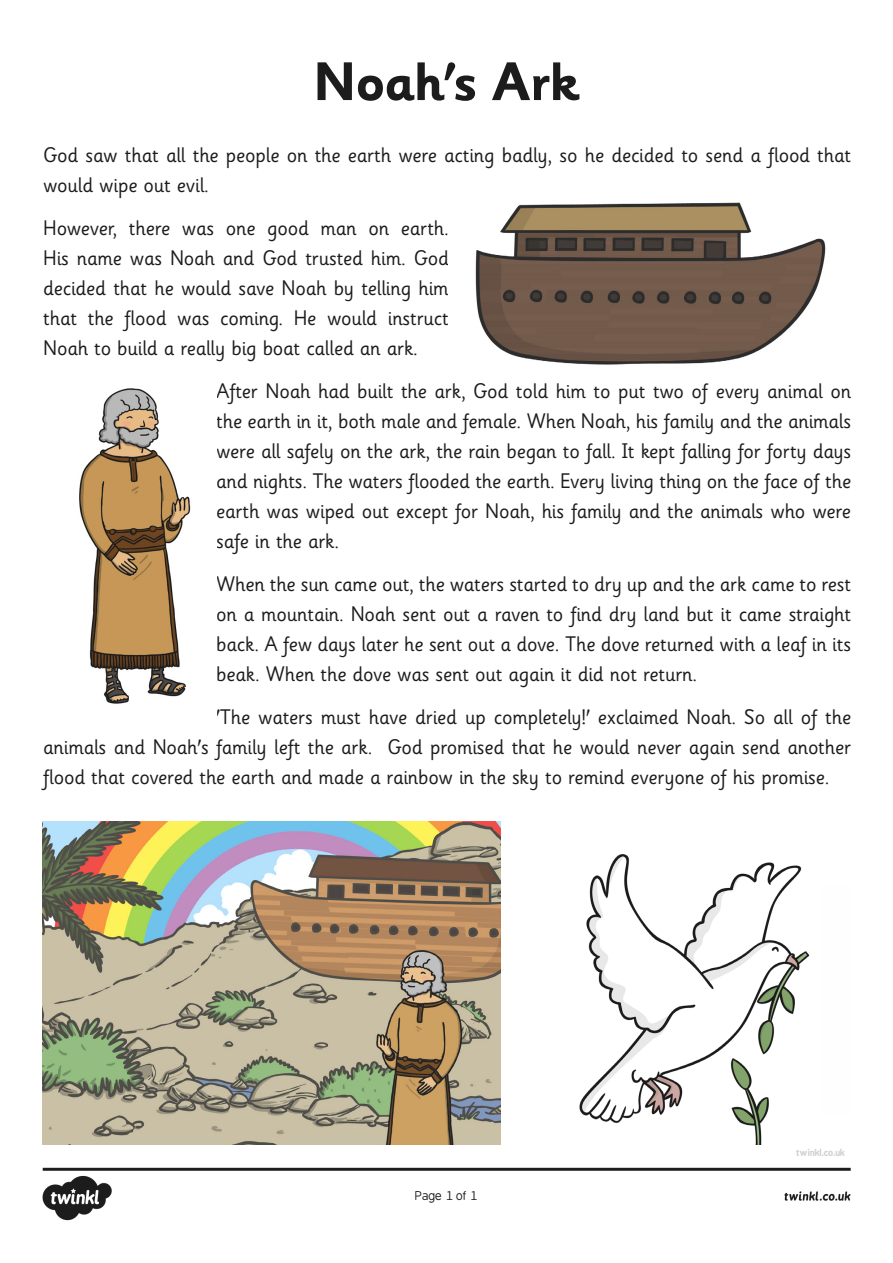
<style>
.page{position:relative;width:893px;height:1263px;background:#fff}
.page>*{position:absolute;margin:0;border:0;box-sizing:border-box;transform-origin:0 0}
.Heading_1{font:700 54px "Sassoon Infant Rg";letter-spacing:-.025em;color:#1c1c1c}
.t1{font:21px/30px "Sassoon Infant Rg";letter-spacing:-.01em;color:#1c1c1c;text-align:justify}
.t2{font:12px "B Preplay";letter-spacing:-.025em;color:#1c1c1c}
.Twinkl_Website{font:700 9px "B Preplay";color:#d2d2d2}
</style>
<div class="page">
<img style="left:42px;top:1167px;width:809px;height:54px">
<img style="left:475px;top:202px;width:351px;height:163px">
<img style="left:79px;top:388px;width:112px;height:316px">
<img style="left:43px;top:821px;width:457px;height:324px">
<img style="left:579px;top:854px;width:231px;height:291px">
<p class="Heading_1" style="left:313px;top:51px;width:269px">Noah's Ark</p>
<p class="t1" style="left:43px;top:141px;width:809px">God saw that all the people on the earth were acting badly, so he decided to send a flood that would wipe out evil.</p>
<p class="t1" style="left:43px;top:214px;width:407px">However, there was one good man on earth.<br>His name was Noah and God trusted him. God decided that he would save Noah by telling him that the flood was coming. He would instruct Noah to build a really big boat called an ark.</p>
<p class="t1" style="left:216px;top:377px;width:637px">After Noah had built the ark, God told him to put two of every animal on the earth in it, both male and female. When Noah, his family and the animals were all safely on the ark, the rain began to fall. It kept falling for forty days and nights. The waters flooded the earth. Every living thing on the face of the earth was wiped out except for Noah, his family and the animals who were safe in the ark.</p>
<p class="t1" style="left:216px;top:570px;width:637px">When the sun came out, the waters started to dry up and the ark came to rest on a mountain. Noah sent out a raven to find dry land but it came straight back. A few days later he sent out a dove. The dove returned with a leaf in its beak. When the dove was sent out again it did not return.</p>
<p class="t1" style="left:43px;top:702px;width:809px;text-indent:173px">'The waters must have dried up completely!' exclaimed Noah. So all of the animals and Noah's family left the ark. God promised that he would never again send another flood that covered the earth and made a rainbow in the sky to remind everyone of his promise.</p>
<p class="t2" style="left:415px;top:1189px;width:64px">Page 1 of 1</p>
<p class="Twinkl_Website" style="left:796px;top:1147px;width:51px">twinkl.co.uk</p>
</div>
